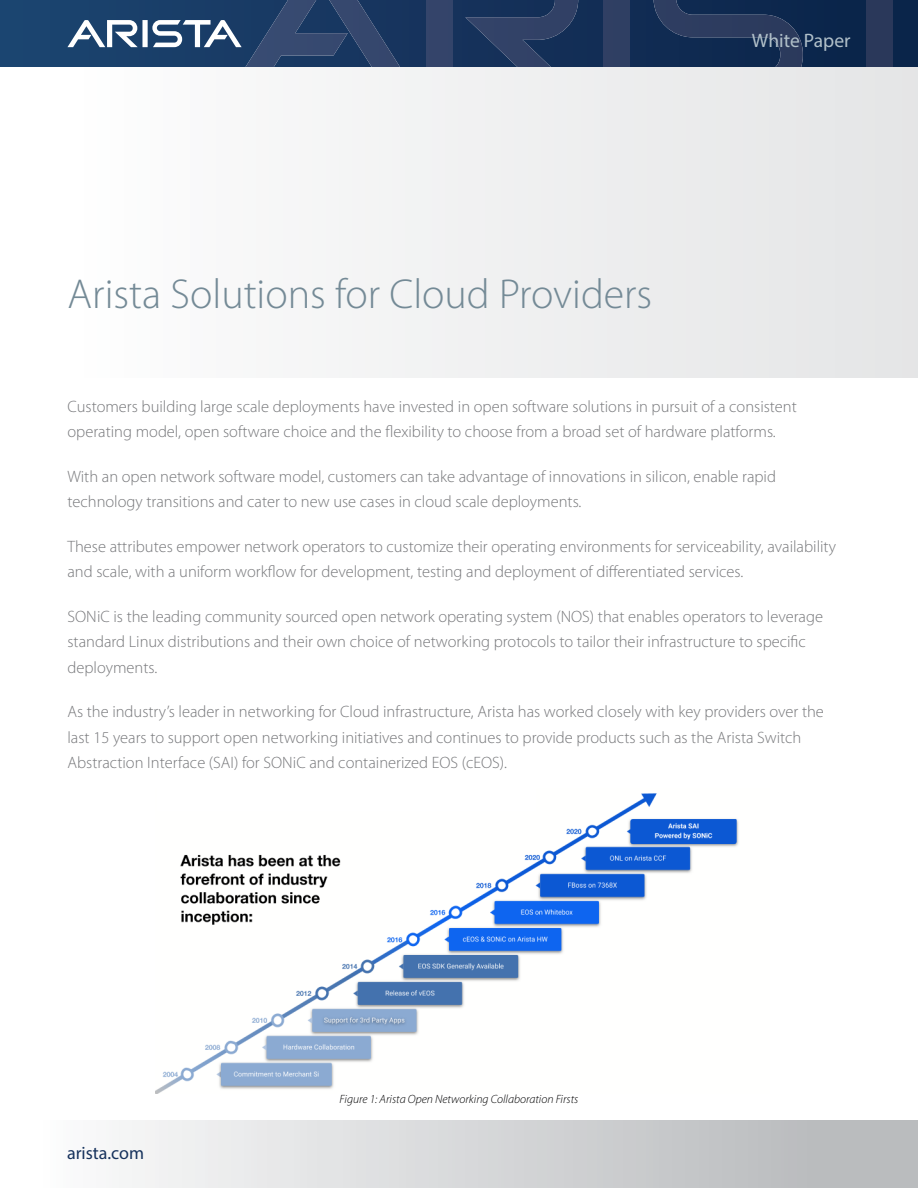
<style>
.page{position:relative;width:918px;height:1188px;background:#fff}
.page>*{position:absolute;margin:0;border:0;box-sizing:border-box;transform-origin:0 0}
.t1{font:300 42px "Myriad Pro";color:#748a96}
.t2{font:19.5px "Myriad Pro";color:#b1c0c9}
.t3{font:18px "Myriad Pro";color:#16325c}
.t4{font:300 16.5px/25.5px "Myriad Pro";color:#77787b}
.t5{font:italic 300 12px "Myriad Pro";color:#000}
</style>
<div class="page">
<svg style="left:0;top:0;width:918px;height:68px;background:#15345b"></svg>
<div style="left:426px;top:0;width:26px;height:68px;background:#34446a"></div>
<svg style="left:465px;top:0;width:113px;height:68px;background:#253b61"></svg>
<svg style="left:67px;top:0;width:333px;height:68px;background:#365277"></svg>
<div style="left:604px;top:0;width:26px;height:68px;background:#2f3f63"></div>
<svg style="left:654px;top:0;width:149px;height:68px;background:#1e3458"></svg>
<div style="left:867px;top:0;width:26px;height:68px;background:#2a385a"></div>
<div style="left:0;top:1120px;width:918px;height:68px;background:linear-gradient(to right,#fff,#b3b5b7)"></div>
<div style="left:0;top:68px;width:918px;height:310px;background:linear-gradient(to right,#fff,#e4e5e6)"></div>
<img style="left:156px;top:793px;width:583px;height:301px">
<div style="left:157px;top:780px;width:379px;height:31px;background:#fff"></div>
<h1 class="t1" style="left:68px;top:271px;width:586px">Arista Solutions for Cloud Providers</h1>
<p class="t2" style="left:752px;top:29px;width:100px">White Paper</p>
<p class="t4" style="left:68px;top:394px;width:731px">Customers building large scale deployments have invested in open software solutions in pursuit of a consistent operating model, open software choice and the flexibility to choose from a broad set of hardware platforms.</p>
<p class="t4" style="left:68px;top:464px;width:710px">With an open network software model, customers can take advantage of innovations in silicon, enable rapid technology transitions and cater to new use cases in cloud scale deployments.</p>
<p class="t4" style="left:68px;top:534px;width:770px">These attributes empower network operators to customize their operating environments for serviceability, availability and scale, with a uniform workflow for development, testing and deployment of differentiated services.</p>
<p class="t4" style="left:68px;top:604px;width:757px">SONiC is the leading community sourced open network operating system (NOS) that enables operators to leverage standard Linux distributions and their own choice of networking protocols to tailor their infrastructure to specific deployments.</p>
<p class="t4" style="left:68px;top:699px;width:758px">As the industry’s leader in networking for Cloud infrastructure, Arista has worked closely with key providers over the last 15 years to support open networking initiatives and continues to provide products such as the Arista Switch<br>Abstraction Interface (SAI) for SONiC and containerized EOS (cEOS).</p>
<p class="t3" style="left:67px;top:1142px;width:79px">arista.com</p>
<p class="t5" style="left:340px;top:1092px;width:240px">Figure 1: Arista Open Networking Collaboration Firsts</p>
</div>
